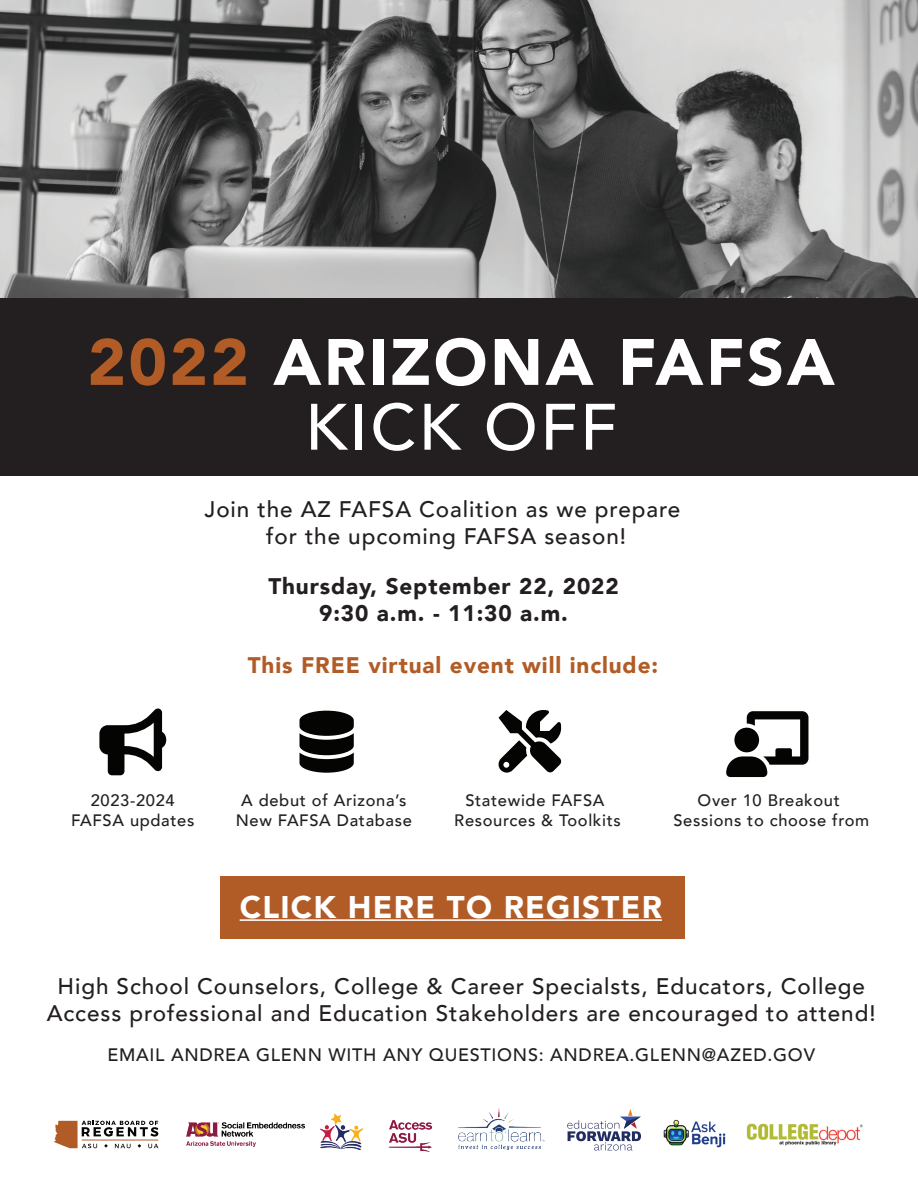
<style>
.page{position:relative;width:918px;height:1188px;background:#fff}
.page>*{position:absolute;margin:0;border:0;box-sizing:border-box;transform-origin:0 0}
.t1{font:900 64.8px/64.8px "Avenir";letter-spacing:.04em;color:#fff;text-align:center}
.t2{font:900 31.2px "Avenir";letter-spacing:.04em;color:#fff}
.t3{font:500 22.5px/27px "Avenir";letter-spacing:.04em;color:#231f20;text-align:center}
.t4{font:900 22.5px/27px "Avenir";letter-spacing:.04em;color:#231f20;text-align:center}
.t5{font:900 22.5px "Avenir";letter-spacing:.04em;color:#b15c26}
.t6{font:500 18px "Avenir";letter-spacing:.04em;color:#231f20}
.t7{font:500 16.5px/19.5px "Avenir";letter-spacing:.04em;color:#231f20;text-align:center}
.s1{color:#b15c26}
.s2{font-weight:500}
</style>
<div class="page">
<img style="left:0;top:0;width:918px;height:298px">
<div style="left:0;top:298px;width:918px;height:178px;background:#231f20"></div>
<svg style="left:54px;top:1121px;width:104px;height:27px"></svg>
<img style="left:186px;top:1122px;width:119px;height:25px">
<img style="left:663px;top:1119px;width:63px;height:29px">
<img style="left:389px;top:1120px;width:44px;height:33px">
<img style="left:320px;top:1114px;width:42px;height:35px">
<img style="left:746px;top:1123px;width:117px;height:23px">
<svg style="left:567px;top:1109px;width:74px;height:41px"></svg>
<img style="left:459px;top:1108px;width:86px;height:41px">
<div style="left:221px;top:876px;width:464px;height:62px;background:#b15c26"></div>
<hr style="left:240px;top:919px;width:422px;height:2px;background:#fff">
<svg style="left:300px;top:711px;width:54px;height:62px"></svg>
<svg style="left:726px;top:711px;width:82px;height:66px"></svg>
<svg style="left:99px;top:708px;width:67px;height:67px"></svg>
<svg style="left:498px;top:710px;width:64px;height:63px"></svg>
<h1 class="t1" style="left:88px;top:328px;width:749px"><span class="s1">2022</span> ARIZONA FAFSA<br><span class="s2">KICK OFF</span></h1>
<p class="t3" style="left:205px;top:495px;width:477px">Join the AZ FAFSA Coalition as we prepare for the upcoming FAFSA season!</p>
<p class="t4" style="left:268px;top:572px;width:352px">Thursday, September 22, 2022<br>9:30 a.m. - 11:30 a.m.</p>
<p class="t5" style="left:248px;top:645px;width:412px">This FREE virtual event will include:</p>
<p class="t7" style="left:71px;top:790px;width:125px">2023-2024<br>FAFSA updates</p>
<p class="t7" style="left:236px;top:790px;width:178px">A debut of Arizona’s<br>New FAFSA Database</p>
<p class="t7" style="left:673px;top:790px;width:197px">Over 10 Breakout<br>Sessions to choose from</p>
<p class="t7" style="left:454px;top:790px;width:168px">Statewide FAFSA<br>Resources &amp; Toolkits</p>
<h2 class="t2" style="left:240px;top:880px;width:424px">CLICK HERE TO REGISTER</h2>
<p class="t3" style="left:47px;top:972px;width:830px">High School Counselors, College &amp; Career Specialsts, Educators, College<br>Access professional and Education Stakeholders are encouraged to attend!</p>
<p class="t6" style="left:107px;top:1039px;width:709px">EMAIL ANDREA GLENN WITH ANY QUESTIONS: ANDREA.GLENN@AZED.GOV</p>
</div>
